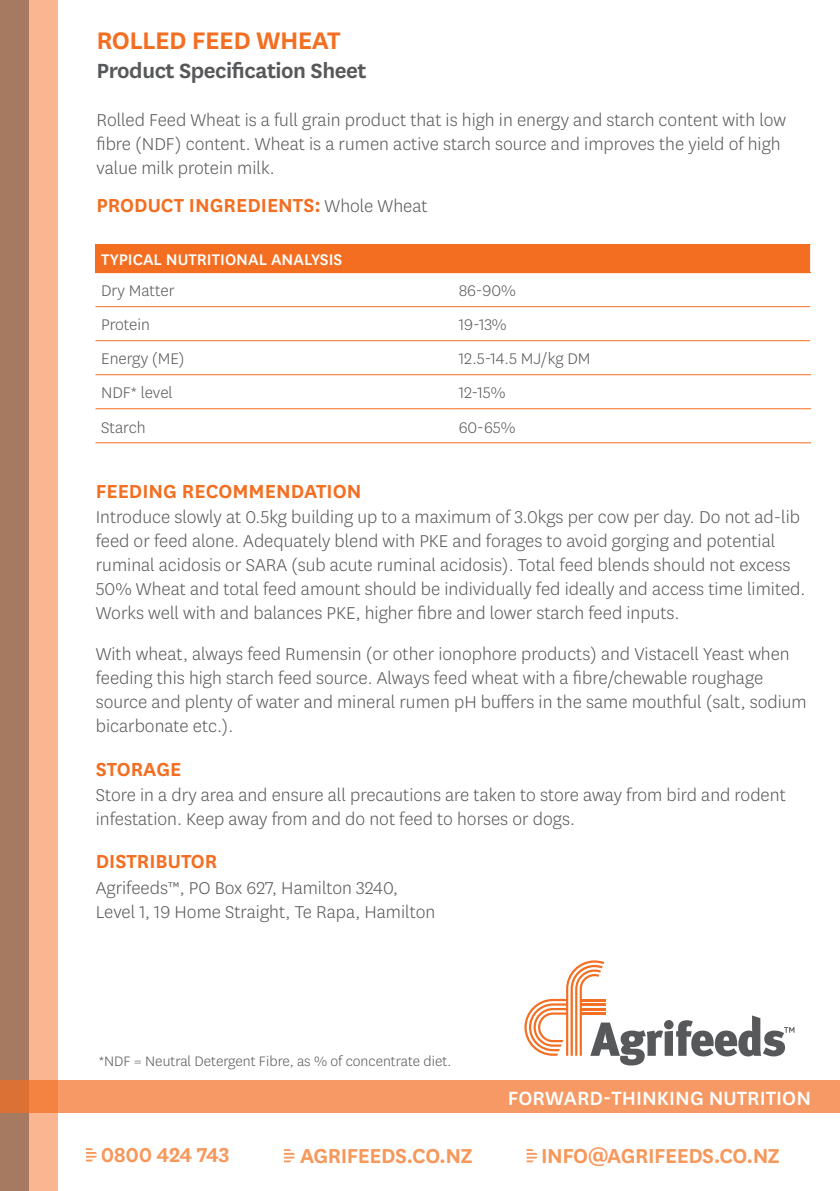
<style>
.page{position:relative;width:840px;height:1191px;background:#fff}
.page>*{position:absolute;margin:0;border:0;box-sizing:border-box;transform-origin:0 0}
.t1{font:600 28px "National";letter-spacing:-.02em;color:#f36e21}
.t2{font:600 24px "National";letter-spacing:-.02em;color:#57585a}
.t3{font:600 23.6px "National";letter-spacing:-.02em;color:#f7975a}
.t4{font:500 22.4px "National";color:#fff}
.Subhead{font:600 22px "National";color:#f36e21}
.Body_Copy{font:300 20px/24px "National";color:#57585a}
.Table_body{font:300 18px "National";color:#57585a}
.Table_headers{font:500 18px "National";color:#fff}
.t5{font:300 16px "National";color:#57585a}
.s1{font-weight:300;font-size:20px;color:#57585a}
</style>
<div class="page">
<div style="left:0;top:0;width:57px;height:1191px;background:#f9b690"></div>
<div style="left:0;top:0;width:29px;height:1191px;background:#a67a60"></div>
<div style="left:0;top:1080px;width:839px;height:32px;background:#f69964"></div>
<svg style="left:86px;top:1148px;width:11px;height:13px"></svg>
<svg style="left:284px;top:1149px;width:11px;height:13px"></svg>
<svg style="left:526px;top:1149px;width:11px;height:13px"></svg>
<svg style="left:524px;top:960px;width:270px;height:105px"></svg>
<div style="left:95px;top:244px;width:715px;height:29px;background:#f36e21"></div>
<hr style="left:95px;top:306px;width:358px;height:1px;background:#f36e21">
<hr style="left:453px;top:306px;width:356px;height:1px;background:#f36e21">
<hr style="left:95px;top:340px;width:358px;height:1px;background:#f36e21">
<hr style="left:453px;top:340px;width:356px;height:1px;background:#f36e21">
<hr style="left:95px;top:374px;width:358px;height:1px;background:#f36e21">
<hr style="left:453px;top:374px;width:357px;height:1px;background:#f36e21">
<hr style="left:95px;top:408px;width:358px;height:1px;background:#f36e21">
<hr style="left:453px;top:408px;width:357px;height:1px;background:#f36e21">
<hr style="left:95px;top:442px;width:358px;height:1px;background:#f36e21">
<hr style="left:453px;top:442px;width:357px;height:1px;background:#f36e21">
<p class="t1" style="left:96px;top:21px;width:245px">ROLLED FEED WHEAT</p>
<p class="t2" style="left:96px;top:54px;width:271px">Product Specification Sheet</p>
<p class="Body_Copy" style="left:96px;top:107px;width:690px">Rolled Feed Wheat is a full grain product that is high in energy and starch content with low fibre (NDF) content. Wheat is a rumen active starch source and improves the yield of high value milk protein milk.</p>
<p class="Subhead" style="left:96px;top:190px;width:332px">PRODUCT INGREDIENTS: <span class="s1">Whole Wheat</span></p>
<p class="Table_headers" style="left:101px;top:247px;width:242px">TYPICAL NUTRITIONAL ANALYSIS</p>
<p class="Table_body" style="left:101px;top:280px;width:75px">Dry Matter</p>
<p class="Table_body" style="left:458px;top:280px;width:59px">86-90%</p>
<p class="Table_body" style="left:101px;top:314px;width:50px">Protein</p>
<p class="Table_body" style="left:458px;top:314px;width:49px">19-13%</p>
<p class="Table_body" style="left:101px;top:348px;width:85px">Energy (ME)</p>
<p class="Table_body" style="left:458px;top:348px;width:133px">12.5-14.5 MJ/kg DM</p>
<p class="Table_body" style="left:101px;top:382px;width:73px">NDF* level</p>
<p class="Table_body" style="left:458px;top:382px;width:48px">12-15%</p>
<p class="Table_body" style="left:101px;top:416px;width:46px">Starch</p>
<p class="Table_body" style="left:458px;top:416px;width:58px">60-65%</p>
<p class="Subhead" style="left:96px;top:476px;width:267px">FEEDING RECOMMENDATION</p>
<p class="Body_Copy" style="left:96px;top:504px;width:710px">Introduce slowly at 0.5kg building up to a maximum of 3.0kgs per cow per day. Do not ad-lib feed or feed alone. Adequately blend with PKE and forages to avoid gorging and potential ruminal acidosis or SARA (sub acute ruminal acidosis). Total feed blends should not excess 50% Wheat and total feed amount should be individually fed ideally and access time limited.<br>Works well with and balances PKE, higher fibre and lower starch feed inputs.</p>
<p class="Body_Copy" style="left:96px;top:641px;width:712px">With wheat, always feed Rumensin (or other ionophore products) and Vistacell Yeast when feeding this high starch feed source. Always feed wheat with a fibre/chewable roughage source and plenty of water and mineral rumen pH buffers in the same mouthful (salt, sodium bicarbonate etc.).</p>
<p class="Subhead" style="left:96px;top:754px;width:87px">STORAGE</p>
<p class="Body_Copy" style="left:96px;top:782px;width:691px">Store in a dry area and ensure all precautions are taken to store away from bird and rodent infestation. Keep away from and do not feed to horses or dogs.</p>
<p class="Subhead" style="left:96px;top:846px;width:123px">DISTRIBUTOR</p>
<p class="Body_Copy" style="left:96px;top:875px;width:341px">Agrifeeds™, PO Box 627, Hamilton 3240,<br>Level 1, 19 Home Straight, Te Rapa, Hamilton</p>
<p class="t5" style="left:99px;top:1050px;width:354px">*NDF = Neutral Detergent Fibre, as % of concentrate diet.</p>
<p class="t4" style="left:507px;top:1083px;width:304px">FORWARD-THINKING NUTRITION</p>
<p class="t3" style="left:101px;top:1138px;width:130px">0800 424 743</p>
<p class="t3" style="left:300px;top:1139px;width:174px">AGRIFEEDS.CO.NZ</p>
<p class="t3" style="left:540px;top:1139px;width:240px">INFO@AGRIFEEDS.CO.NZ</p>
</div>
